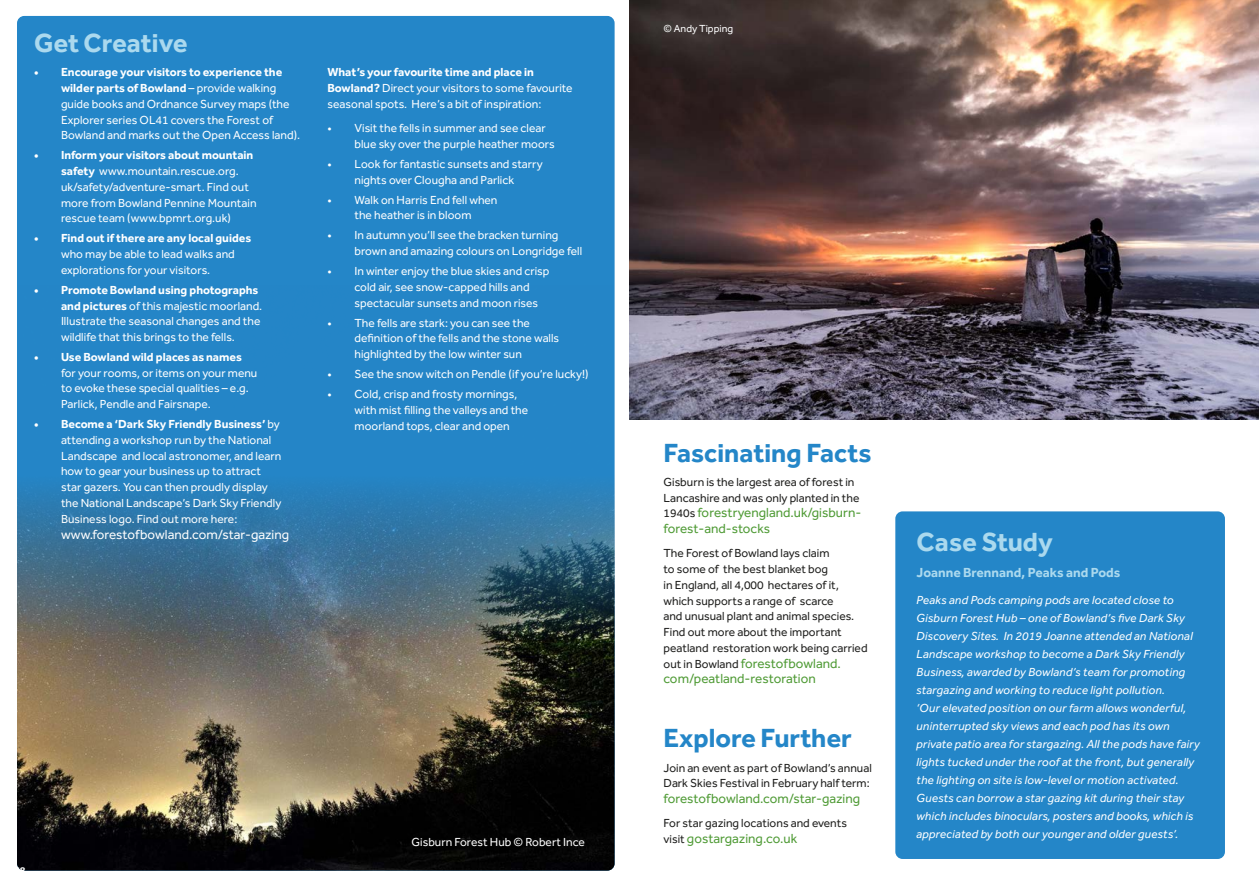
<style>
.page{position:relative;width:1259px;height:893px;background:#fff}
.page>*{position:absolute;margin:0;border:0;box-sizing:border-box;transform-origin:0 0}
.t1{font:700 27px "Effra";color:#2486c8}
.t2{font:700 27px "Effra";color:#abd9ee}
.t3{font:13.5px/15.8px "Effra";color:#4e9a34}
.t4{font:13.5px "Effra";color:#fff}
.t5{font:700 13.5px "Effra";color:#abd9ee}
.t6{font:12px/15.8px "Effra";color:#fff}
.t7{font:italic 12px/18px "Effra";letter-spacing:.01em;color:#fff}
.t8{font:12px/15.8px "Effra";color:#1d1d1b}
.t9{font:700 12px "Effra";color:#fff}
.t10{font:10.5px "Effra";color:#fff}
.t11{font:700 10.5px "Effra";color:#fff}
.s1{font-weight:700}
.s2{font-size:12px;color:#1d1d1b}
</style>
<div class="page">
<img style="left:629px;top:0;width:630px;height:420px">
<div style="left:895px;top:511px;width:330px;height:348px;background:#2486c8;border-radius:7px"></div>
<div style="left:17px;top:16px;width:597px;height:855px;background:#2486c8;border-radius:7px"></div>
<img style="left:17px;top:486px;width:597px;height:385px">
<h1 class="t2" style="left:34px;top:25px;width:155px">Get Creative</h1>
<p class="t6" style="left:61px;top:66px;width:240px;text-indent:-27px"><span class="s1">• Encourage your visitors to experience the wilder parts of Bowland</span> – provide walking guide books and Ordnance Survey maps (the Explorer series OL41 covers the Forest of Bowland and marks out the Open Access land).</p>
<p class="t6" style="left:61px;top:149px;width:197px;text-indent:-27px"><span class="s1">• Inform your visitors about mountain safety</span> www.mountain.rescue.org. uk/safety/adventure-smart. Find out more from Bowland Pennine Mountain rescue team (www.bpmrt.org.uk)</p>
<p class="t9" style="left:34px;top:230px;width:219px">• Find out if there are any local guides</p>
<p class="t6" style="left:61px;top:247px;width:175px">who may be able to lead walks and explorations for your visitors.</p>
<p class="t6" style="left:61px;top:283px;width:203px;text-indent:-27px"><span class="s1">• Promote Bowland using photographs and pictures</span> of this majestic moorland.<br>Illustrate the seasonal changes and the wildlife that this brings to the fells.</p>
<p class="t9" style="left:34px;top:349px;width:209px">• Use Bowland wild places as names</p>
<p class="t6" style="left:61px;top:366px;width:198px">for your rooms, or items on your menu to evoke these special qualities – e.g.<br>Parlick, Pendle and Fairsnape.</p>
<p class="t6" style="left:61px;top:418px;width:222px;text-indent:-27px"><span class="s1">• Become a ‘Dark Sky Friendly Business’</span> by attending a workshop run by the National Landscape and local astronomer, and learn how to gear your business up to attract star gazers. You can then proudly display the National Landscape’s Dark Sky Friendly Business logo. Find out more here:</p>
<p class="t4" style="left:61px;top:526px;width:230px">www.forestofbowland.com/star-gazing</p>
<p class="t11" style="left:14px;top:864px;width:13px">38</p>
<p class="t6" style="left:327px;top:66px;width:247px"><span class="s1">What’s your favourite time and place in<br>Bowland?</span> Direct your visitors to some favourite seasonal spots. Here’s a bit of inspiration:</p>
<p class="t6" style="left:354px;top:121px;width:202px;text-indent:-27px">• Visit the fells in summer and see clear blue sky over the purple heather moors</p>
<p class="t6" style="left:327px;top:157px;width:217px;text-align:center">• Look for fantastic sunsets and starry nights over Clougha and Parlick</p>
<p class="t6" style="left:327px;top:193px;width:171px;text-align:center">• Walk on Harris End fell when the heather is in bloom</p>
<p class="t6" style="left:354px;top:229px;width:229px;text-indent:-27px">• In autumn you’ll see the bracken turning brown and amazing colours on Longridge fell</p>
<p class="t6" style="left:354px;top:264px;width:196px;text-indent:-27px">• In winter enjoy the blue skies and crisp cold air, see snow-capped hills and spectacular sunsets and moon rises</p>
<p class="t6" style="left:354px;top:316px;width:206px;text-indent:-27px">• The fells are stark: you can see the definition of the fells and the stone walls highlighted by the low winter sun</p>
<p class="t6" style="left:327px;top:367px;width:262px">• See the snow witch on Pendle (if you’re lucky!)</p>
<p class="t6" style="left:354px;top:387px;width:175px;text-indent:-27px">• Cold, crisp and frosty mornings, with mist filling the valleys and the moorland tops, clear and open</p>
<p class="t10" style="left:663px;top:22px;width:71px">© Andy Tipping</p>
<h1 class="t1" style="left:663px;top:435px;width:209px">Fascinating Facts</h1>
<p class="t8" style="left:663px;top:475px;width:197px">Gisburn is the largest area of forest in<br>Lancashire and was only planted in the</p>
<p class="t3" style="left:663px;top:506px;width:199px"><span class="s2">1940s</span> forestryengland.uk/gisburn&shy;forest-and-stocks</p>
<p class="t8" style="left:663px;top:547px;width:205px">The Forest of Bowland lays claim<br>to some of the best blanket bog<br>in England, all 4,000 hectares of it, which supports a range of scarce<br>and unusual plant and animal species.<br>Find out more about the important peatland restoration work being carried</p>
<p class="t3" style="left:663px;top:657px;width:179px"><span class="s2">out in Bowland</span> forestofbowland. com/peatland-restoration</p>
<h1 class="t1" style="left:663px;top:721px;width:190px">Explore Further</h1>
<p class="t8" style="left:663px;top:761px;width:210px">Join an event as part of Bowland’s annual<br>Dark Skies Festival in February half term:</p>
<p class="t3" style="left:663px;top:792px;width:198px">forestofbowland.com/star-gazing</p>
<p class="t8" style="left:663px;top:817px;width:185px">For star gazing locations and events</p>
<p class="t6" style="left:411px;top:835px;width:175px">Gisburn Forest Hub © Robert Ince</p>
<p class="t3" style="left:663px;top:832px;width:135px"><span class="s2">visit</span> gostargazing.co.uk</p>
<h1 class="t2" style="left:916px;top:524px;width:138px">Case Study</h1>
<p class="t5" style="left:916px;top:564px;width:205px">Joanne Brennand, Peaks and Pods</p>
<p class="t7" style="left:916px;top:592px;width:285px">Peaks and Pods camping pods are located close to Gisburn Forest Hub – one of Bowland’s five Dark Sky Discovery Sites. In 2019 Joanne attended an National Landscape workshop to become a Dark Sky Friendly Business, awarded by Bowland’s team for promoting stargazing and working to reduce light pollution.<br>‘Our elevated position on our farm allows wonderful, uninterrupted sky views and each pod has its own private patio area for stargazing. All the pods have fairy lights tucked under the roof at the front, but generally the lighting on site is low-level or motion activated.<br>Guests can borrow a star gazing kit during their stay which includes binoculars, posters and books, which is appreciated by both our younger and older guests’.</p>
</div>
